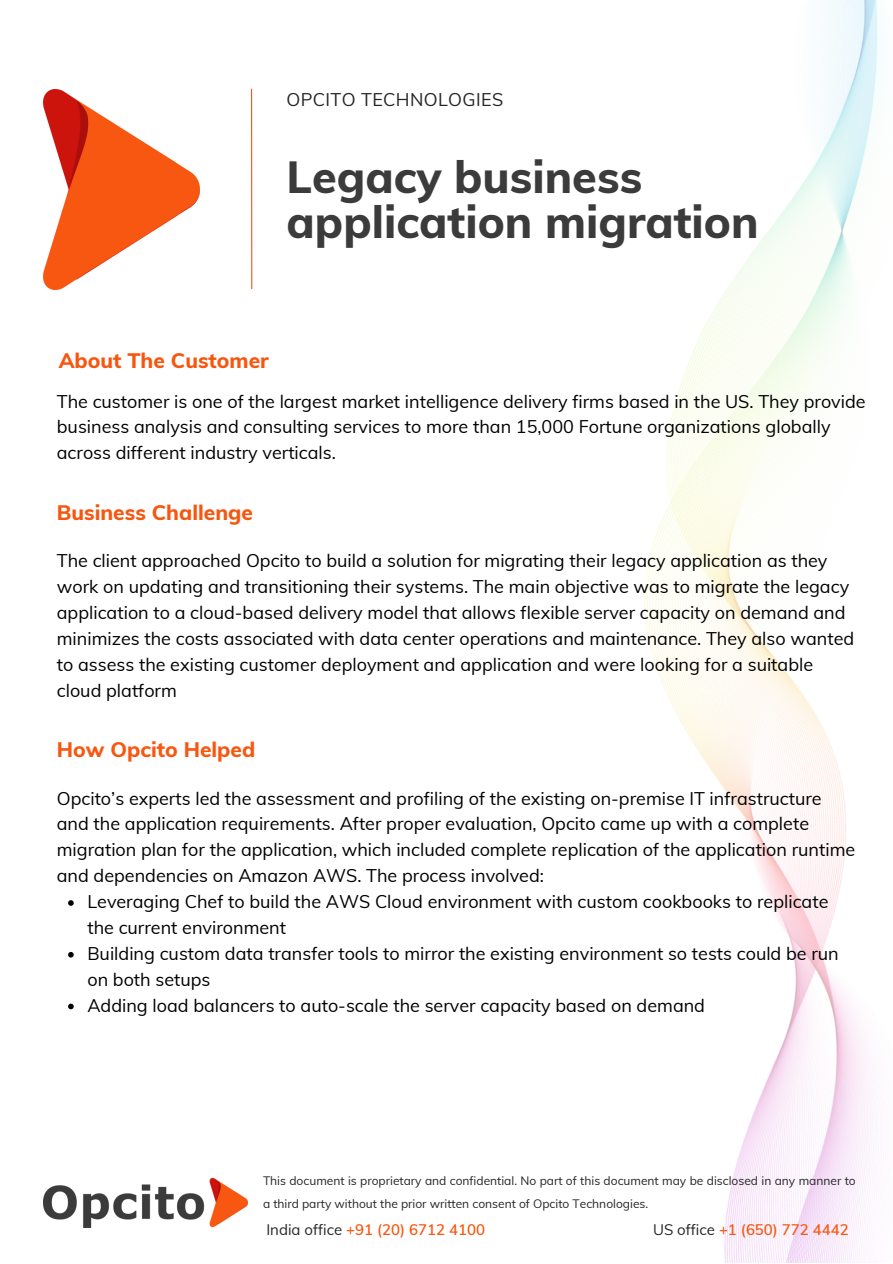
<style>
.page{position:relative;width:893px;height:1264px;background:#fff}
.page>*{position:absolute;margin:0;border:0;box-sizing:border-box;transform-origin:0 0}
.t1{font:800 45px/45px "Muli";color:#3b3b3b}
.t2{font:800 21px "Muli";color:#f65710}
.t3{font:800 21px "Muli";color:#f75710}
.t4{font:18px/25.8px "Muli";color:#000}
.t5{font:18px "Muli";letter-spacing:.02em;color:#252525}
.t6{font:600 15px "Muli";color:#f65710}
.t7{font:12px/23px "Muli";color:#252525}
.s1{font-weight:400;color:#252525}
</style>
<div class="page">
<hr style="left:251px;top:89px;width:1px;height:200px;background:#f75710">
<img style="left:644px;top:0;width:235px;height:1262px">
<img style="left:43px;top:89px;width:156px;height:200px">
<img style="left:43px;top:1178px;width:205px;height:49px">
<svg style="left:68px;top:900px;width:6px;height:5px"></svg>
<svg style="left:68px;top:952px;width:6px;height:5px"></svg>
<svg style="left:68px;top:1003px;width:6px;height:6px"></svg>
<p class="t5" style="left:286px;top:88px;width:218px">OPCITO TECHNOLOGIES</p>
<p class="t1" style="left:286px;top:153px;width:473px">Legacy business application migration</p>
<p class="t2" style="left:59px;top:347px;width:212px">About The Customer</p>
<p class="t4" style="left:57px;top:388px;width:810px">The customer is one of the largest market intelligence delivery firms based in the US. They provide business analysis and consulting services to more than 15,000 Fortune organizations globally across different industry verticals.</p>
<p class="t2" style="left:57px;top:498px;width:198px">Business Challenge</p>
<p class="t4" style="left:57px;top:547px;width:798px">The client approached Opcito to build a solution for migrating their legacy application as they work on updating and transitioning their systems. The main objective was to migrate the legacy application to a cloud-based delivery model that allows flexible server capacity on demand and minimizes the costs associated with data center operations and maintenance. They also wanted to assess the existing customer deployment and application and were looking for a suitable cloud platform</p>
<p class="t3" style="left:57px;top:736px;width:200px">How Opcito Helped</p>
<p class="t4" style="left:57px;top:785px;width:799px">Opcito’s experts led the assessment and profiling of the existing on-premise IT infrastructure and the application requirements. After proper evaluation, Opcito came up with a complete migration plan for the application, which included complete replication of the application runtime and dependencies on Amazon AWS. The process involved:</p>
<p class="t4" style="left:87px;top:888px;width:742px">Leveraging Chef to build the AWS Cloud environment with custom cookbooks to replicate the current environment</p>
<p class="t4" style="left:87px;top:940px;width:752px">Building custom data transfer tools to mirror the existing environment so tests could be run on both setups</p>
<p class="t4" style="left:87px;top:991px;width:619px">Adding load balancers to auto-scale the server capacity based on demand</p>
<p class="t7" style="left:263px;top:1168px;width:594px">This document is proprietary and confidential. No part of this document may be disclosed in any manner to a third party without the prior written consent of Opcito Technologies.</p>
<p class="t6" style="left:266px;top:1219px;width:220px"><span class="s1">India office</span> +91 (20) 6712 4100</p>
<p class="t6" style="left:653px;top:1219px;width:197px"><span class="s1">US office</span> +1 (650) 772 4442</p>
</div>
